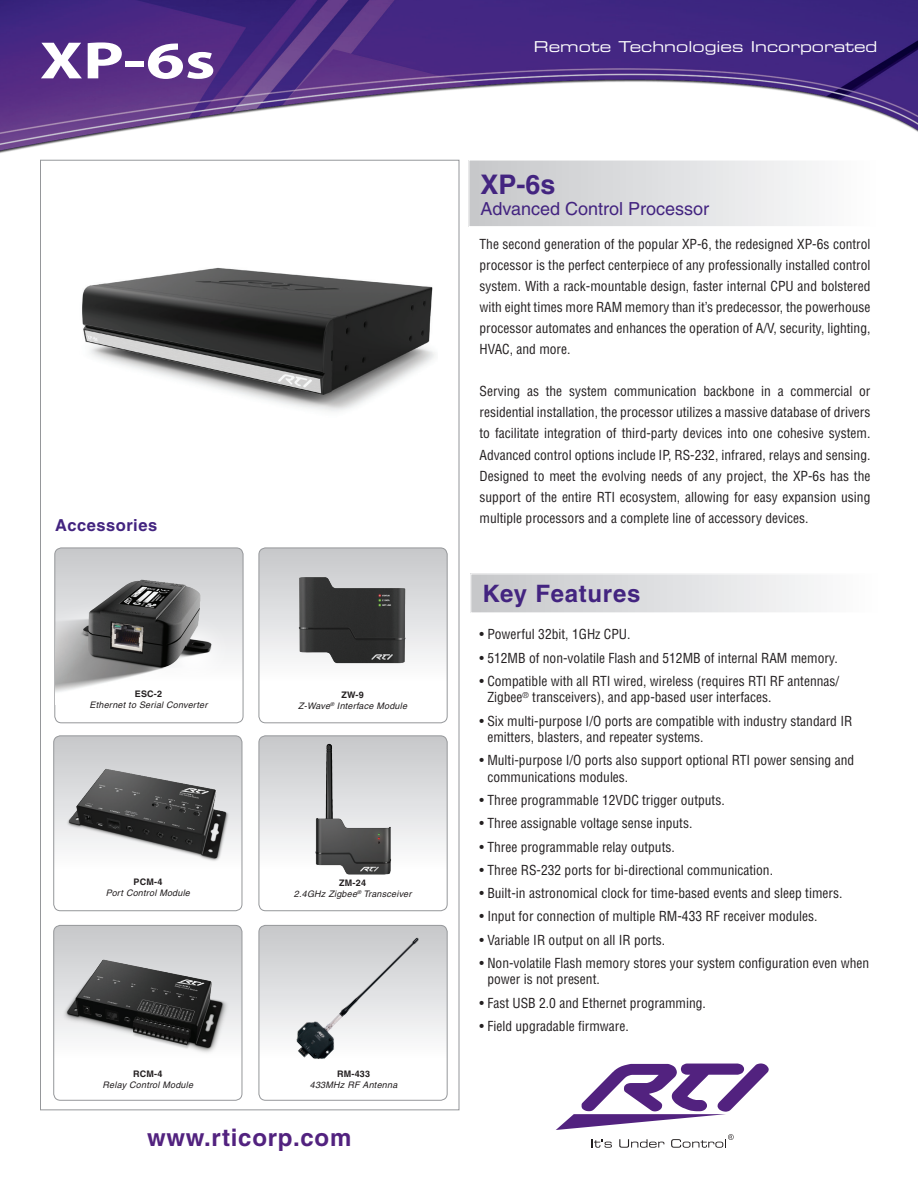
<style>
.page{position:relative;width:918px;height:1188px;background:#fff}
.page>*{position:absolute;margin:0;border:0;box-sizing:border-box;transform-origin:0 0}
.t1{font:700 52.8px "Myriad Pro";color:#fff;scale:1.33 1}
.t2{font:700 27px "Helvetica";color:#432480}
.t3{font:700 24px "Helvetica";letter-spacing:.03em;color:#52227f}
.t4{font:700 24px "Helvetica";letter-spacing:.03em;color:#432480}
.t5{font:18px "Helvetica";color:#432480}
.t6{font:700 16.5px "Helvetica";letter-spacing:.03em;color:#432480}
.t7{font:15px "Eurostile Extended Two";color:#fff}
.t8{font:condensed 13.5px/21px "Helvetica";color:#231f20}
.t9{font:italic 9px/10.8px "Helvetica";letter-spacing:.025em;color:#231f20;text-align:center}
.t10{font:700 9px "Helvetica";letter-spacing:.025em;color:#231f20}
.s1{font-weight:700;font-style:normal}
</style>
<div class="page">
<svg style="left:469px;top:209px;width:343px;height:17px;background:#dcdddf"></svg>
<img style="left:0;top:0;width:918px;height:209px">
<svg style="left:470px;top:574px;width:344px;height:39px"></svg>
<svg style="left:556px;top:1064px;width:213px;height:84px"></svg>
<img style="left:67px;top:181px;width:371px;height:231px">
<svg style="left:54px;top:925px;width:188px;height:175px"></svg>
<div style="left:53px;top:925px;width:189px;height:176px;border:1px solid #95979a;border-radius:7px"></div>
<svg style="left:259px;top:925px;width:188px;height:175px"></svg>
<div style="left:259px;top:925px;width:189px;height:176px;border:1px solid #95979a;border-radius:7px"></div>
<svg style="left:55px;top:548px;width:188px;height:175px"></svg>
<div style="left:54px;top:548px;width:189px;height:175px;border:1px solid #95979a;border-radius:7px"></div>
<img style="left:55px;top:561px;width:187px;height:144px">
<svg style="left:259px;top:548px;width:188px;height:175px"></svg>
<div style="left:259px;top:548px;width:189px;height:175px;border:1px solid #95979a;border-radius:7px"></div>
<svg style="left:54px;top:736px;width:188px;height:175px"></svg>
<div style="left:53px;top:735px;width:189px;height:176px;border:1px solid #95979a;border-radius:7px"></div>
<img style="left:54px;top:949px;width:184px;height:112px">
<svg style="left:259px;top:736px;width:188px;height:175px"></svg>
<div style="left:259px;top:735px;width:189px;height:176px;border:1px solid #95979a;border-radius:7px"></div>
<img style="left:296px;top:738px;width:111px;height:141px">
<img style="left:264px;top:929px;width:180px;height:141px">
<img style="left:282px;top:563px;width:142px;height:113px">
<img style="left:56px;top:748px;width:182px;height:121px">
<h1 class="t1" style="left:40px;top:26px;width:134px">XP-6s</h1>
<p class="t6" style="left:55px;top:515px;width:104px">Accessories</p>
<p class="t10" style="left:135px;top:689px;width:29px">ESC-2</p>
<p class="t9" style="left:90px;top:700px;width:119px">Ethernet to Serial Converter</p>
<p class="t9" style="left:298px;top:690px;width:110px"><span class="s1">ZW-9<br></span>Z-Wave<sup>®</sup> Interface Module</p>
<p class="t10" style="left:134px;top:877px;width:30px">PCM-4</p>
<p class="t9" style="left:106px;top:887px;width:85px">Port Control Module</p>
<p class="t9" style="left:294px;top:878px;width:119px"><span class="s1">ZM-24<br></span>2.4GHz Zigbee<sup>®</sup> Transceiver</p>
<p class="t10" style="left:133px;top:1068px;width:31px">RCM-4</p>
<p class="t9" style="left:103px;top:1079px;width:92px">Relay Control Module</p>
<p class="t10" style="left:337px;top:1068px;width:35px">RM-433</p>
<p class="t9" style="left:310px;top:1079px;width:89px">433MHz RF Antenna</p>
<h3 class="t3" style="left:147px;top:1123px;width:206px">www.rticorp.com</h3>
<p class="t7" style="left:534px;top:37px;width:345px">Remote Technologies Incorporated</p>
<h2 class="t2" style="left:481px;top:168px;width:77px">XP-6s</h2>
<h3 class="t5" style="left:481px;top:198px;width:230px">Advanced Control Processor</h3>
<p class="t8" style="left:480px;top:234px;width:393px;text-align:justify">The second generation of the popular XP-6, the redesigned XP-6s control processor is the perfect centerpiece of any professionally installed control system. With a rack-mountable design, faster internal CPU and bolstered with eight times more RAM memory than it’s predecessor, the powerhouse processor automates and enhances the operation of A/V, security, lighting, HVAC, and more.</p>
<p class="t8" style="left:480px;top:381px;width:392px;text-align:justify">Serving as the system communication backbone in a commercial or residential installation, the processor utilizes a massive database of drivers to facilitate integration of third-party devices into one cohesive system.<br>Advanced control options include IP, RS-232, infrared, relays and sensing.<br>Designed to meet the evolving needs of any project, the XP-6s has the support of the entire RTI ecosystem, allowing for easy expansion using multiple processors and a complete line of accessory devices.</p>
<h3 class="t4" style="left:482px;top:579px;width:159px">Key Features</h3>
<p class="t8" style="left:480px;top:624px;width:153px">• Powerful 32bit, 1GHz CPU.</p>
<p class="t8" style="left:480px;top:647px;width:360px">• 512MB of non-volatile Flash and 512MB of internal RAM memory.</p>
<p class="t8" style="left:487px;top:673px;width:353px;line-height:16.5px;text-indent:-8px">• Compatible with all RTI wired, wireless (requires RTI RF antennas/<br>Zigbee<sup>®</sup> transceivers), and app-based user interfaces.</p>
<p class="t8" style="left:487px;top:712px;width:367px;line-height:16.5px;text-indent:-8px">• Six multi-purpose I/O ports are compatible with industry standard IR emitters, blasters, and repeater systems.</p>
<p class="t8" style="left:487px;top:752px;width:368px;line-height:16.5px;text-indent:-8px">• Multi-purpose I/O ports also support optional RTI power sensing and communications modules.</p>
<p class="t8" style="left:480px;top:790px;width:247px">• Three programmable 12VDC trigger outputs.</p>
<p class="t8" style="left:480px;top:813px;width:214px">• Three assignable voltage sense inputs.</p>
<p class="t8" style="left:480px;top:836px;width:197px">• Three programmable relay outputs.</p>
<p class="t8" style="left:480px;top:859px;width:295px">• Three RS-232 ports for bi-directional communication.</p>
<p class="t8" style="left:480px;top:883px;width:364px">• Built-in astronomical clock for time-based events and sleep timers.</p>
<p class="t8" style="left:480px;top:906px;width:340px">• Input for connection of multiple RM-433 RF receiver modules.</p>
<p class="t8" style="left:480px;top:929px;width:187px">• Variable IR output on all IR ports.</p>
<p class="t8" style="left:487px;top:955px;width:383px;line-height:16.5px;text-indent:-8px">• Non-volatile Flash memory stores your system configuration even when power is not present.</p>
<p class="t8" style="left:480px;top:992px;width:228px">• Fast USB 2.0 and Ethernet programming.</p>
<p class="t8" style="left:480px;top:1015px;width:151px">• Field upgradable firmware.</p>
</div>
